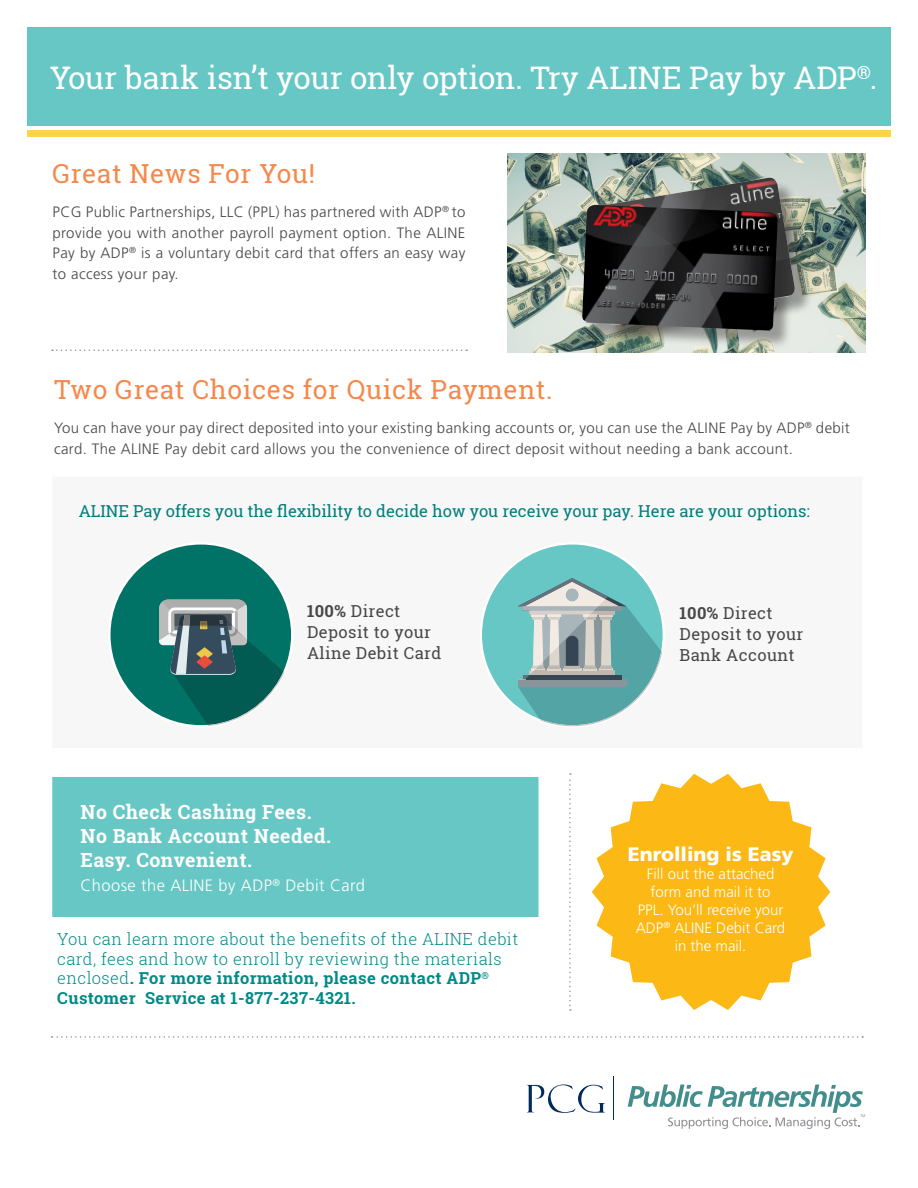
<style>
.page{position:relative;width:918px;height:1188px;background:#fff}
.page>*{position:absolute;margin:0;border:0;box-sizing:border-box;transform-origin:0 0}
.t1{font:31.2px "Roboto Slab";letter-spacing:-.015em;color:#fff}
.t2{font:26.25px "Roboto Slab";letter-spacing:.025em;color:#f5884c}
.t3{font:700 19.5px "Roboto Slab";letter-spacing:.025em;color:#fff}
.t4{font:900 19.5px "Frutiger LT Std";color:#fff}
.t5{font:300 16.5px/19.5px "Roboto Slab";letter-spacing:.025em;color:#008a87}
.t6{font:16.5px "Roboto Slab";color:#007e7a}
.t7{font:16.5px/21px "Roboto Slab";letter-spacing:.025em;color:#464748}
.t8{font:300 16.5px "Frutiger LT Std";letter-spacing:.025em;color:#fff}
.t9{font:300 15px/20.7px "Frutiger LT Std";letter-spacing:.025em;color:#464748;text-align:justify}
.t10{font:300 15px/18px "Frutiger LT Std";color:#fff;text-align:center}
.s1{font-weight:700}
</style>
<div class="page">
<img style="left:508px;top:153px;width:357px;height:199px">
<div style="left:51px;top:475px;width:813px;height:275px;background:#f7f7f8"></div>
<div style="left:27px;top:27px;width:864px;height:99px;background:#66c7c5"></div>
<div style="left:27px;top:130px;width:864px;height:6px;background:#fed24c"></div>
<svg style="left:52px;top:350px;width:415px;height:1px"></svg>
<svg style="left:569px;top:773px;width:2px;height:238px"></svg>
<svg style="left:52px;top:1036px;width:811px;height:2px"></svg>
<svg style="left:110px;top:544px;width:181px;height:182px"></svg>
<svg style="left:482px;top:544px;width:181px;height:182px"></svg>
<div style="left:566px;top:589px;width:12px;height:12px;background:#a8b5ba;border-radius:50%"></div>
<div style="left:51px;top:775px;width:489px;height:144px;background:#66c7c5;border:2px solid #fff"></div>
<div style="left:592px;top:180px;width:221px;height:164px;background:#231f20;opacity:.4"></div>
<svg style="left:588px;top:176px;width:208px;height:31px"></svg>
<img style="left:595px;top:178px;width:200px;height:29px">
<div style="left:585px;top:207px;width:211px;height:142px;background:#231f20;opacity:.4"></div>
<img style="left:582px;top:205px;width:196px;height:126px">
<svg style="left:527px;top:1085px;width:78px;height:28px"></svg>
<hr style="left:614px;top:1076px;width:1px;height:44px;background:#00295c">
<svg style="left:628px;top:1085px;width:237px;height:44px"></svg>
<svg style="left:592px;top:774px;width:238px;height:236px;fill:#fcb814"></svg>
<p class="t1" style="left:50px;top:56px;width:829px">Your bank isn’t your only option. Try ALINE Pay by ADP<sup>®</sup>.</p>
<p class="t2" style="left:52px;top:156px;width:264px">Great News For You!</p>
<p class="t9" style="left:52px;top:202px;width:414px">PCG Public Partnerships, LLC (PPL) has partnered with ADP<sup>®</sup> to provide you with another payroll payment option. The ALINE Pay by ADP<sup>®</sup> is a voluntary debit card that offers an easy way to access your pay.</p>
<p class="t2" style="left:54px;top:372px;width:500px">Two Great Choices for Quick Payment.</p>
<p class="t9" style="left:54px;top:418px;width:797px">You can have your pay direct deposited into your existing banking accounts or, you can use the ALINE Pay by ADP<sup>®</sup> debit card. The ALINE Pay debit card allows you the convenience of direct deposit without needing a bank account.</p>
<p class="t6" style="left:79px;top:500px;width:733px">ALINE Pay offers you the flexibility to decide how you receive your pay. Here are your options:</p>
<p class="t7" style="left:307px;top:601px;width:136px"><span class="s1">100%</span> Direct<br>Deposit to your<br>Aline Debit Card</p>
<p class="t7" style="left:680px;top:603px;width:125px"><span class="s1">100%</span> Direct<br>Deposit to your<br>Bank Account</p>
<p class="t3" style="left:81px;top:799px;width:233px">No Check Cashing Fees.</p>
<p class="t3" style="left:81px;top:823px;width:252px">No Bank Account Needed.</p>
<p class="t3" style="left:81px;top:847px;width:173px">Easy. Convenient.</p>
<p class="t8" style="left:81px;top:876px;width:286px">Choose the ALINE by ADP<sup>®</sup> Debit Card</p>
<p class="t5" style="left:57px;top:929px;width:463px">You can learn more about the benefits of the ALINE debit card, fees and how to enroll by reviewing the materials enclosed<span class="s1">. For more information, please contact ADP</span><sup>® </sup><span class="s1">Customer Service at 1-877-237-4321.</span></p>
<p class="t4" style="left:628px;top:842px;width:167px">Enrolling is Easy</p>
<p class="t10" style="left:636px;top:865px;width:151px">Fill out the attached form and mail it to<br>PPL. You’ll receive your<br>ADP<sup>®</sup> ALINE Debit Card in the mail.</p>
</div>
